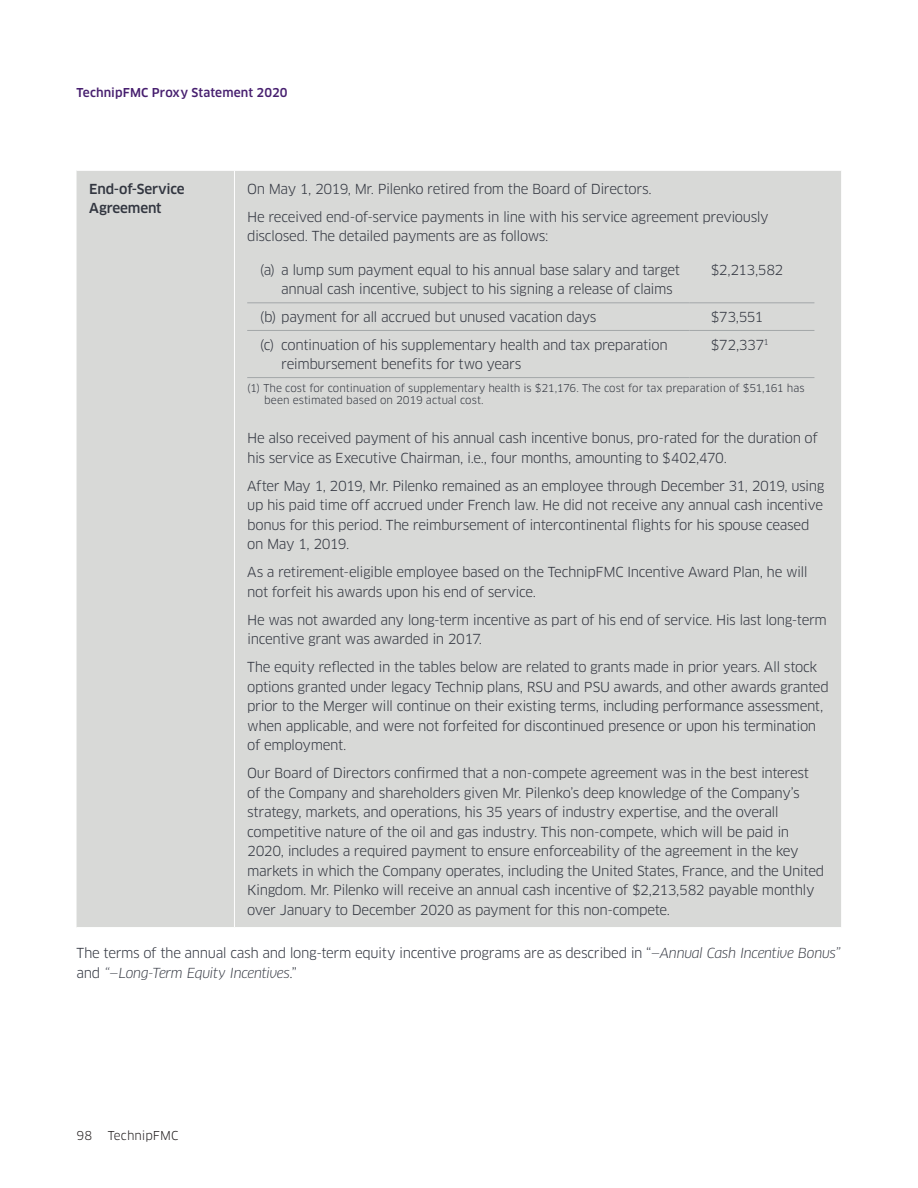
<style>
.page{position:relative;width:918px;height:1188px;background:#fff}
.page>*{position:absolute;margin:0;border:0;box-sizing:border-box;transform-origin:0 0}
.t1{font:13.5px/19.5px "Clan OT";letter-spacing:-.03em;color:#323640}
.t2{font:500 13.5px/19.5px "Clan OT";letter-spacing:-.015em;color:#323640}
.t3{font:500 12px "Clan OT";letter-spacing:.01em;color:#471f6f}
.t4{font:12px "Clan OT";letter-spacing:.005em;color:#231f20}
.t5{font:10.5px/12px "Clan OT";color:#323640}
.s1{font-style:italic}
</style>
<div class="page">
<div style="left:77px;top:171px;width:764px;height:756px;background:#d8d9d7"></div>
<hr style="left:234px;top:171px;width:1px;height:756px;background:#fff">
<hr style="left:247px;top:303px;width:442px;height:1px;background:#a3a7a9">
<hr style="left:689px;top:303px;width:125px;height:1px;background:#a3a7a9">
<hr style="left:247px;top:330px;width:442px;height:1px;background:#a3a7a9">
<hr style="left:689px;top:330px;width:125px;height:1px;background:#a3a7a9">
<hr style="left:247px;top:377px;width:442px;height:1px;background:#a3a7a9">
<hr style="left:689px;top:377px;width:125px;height:1px;background:#a3a7a9">
<p class="t3" style="left:77px;top:86px;width:213px">TechnipFMC Proxy Statement 2020</p>
<p class="t2" style="left:89px;top:179px;width:97px">End-of-Service<br>Agreement</p>
<p class="t1" style="left:247px;top:175px;width:523px;line-height:28px">On May 1, 2019, Mr. Pilenko retired from the Board of Directors.<br>He received end-of-service payments in line with his service agreement previously</p>
<p class="t1" style="left:247px;top:226px;width:303px">disclosed. The detailed payments are as follows:</p>
<p class="t1" style="left:281px;top:260px;width:400px;text-indent:-21px">(a) a lump sum payment equal to his annual base salary and target annual cash incentive, subject to his signing a release of claims</p>
<p class="t1" style="left:711px;top:260px;width:74px">$2,213,582</p>
<p class="t1" style="left:260px;top:307px;width:338px">(b) payment for all accrued but unused vacation days</p>
<p class="t1" style="left:711px;top:307px;width:54px">$73,551</p>
<p class="t1" style="left:281px;top:335px;width:388px;text-indent:-21px">(c) continuation of his supplementary health and tax preparation reimbursement benefits for two years</p>
<p class="t1" style="left:711px;top:335px;width:59px">$72,337<sup>1</sup></p>
<p class="t5" style="left:264px;top:382px;width:542px;text-indent:-17px">(1) The cost for continuation of supplementary health is $21,176. The cost for tax preparation of $51,161 has been estimated based on 2019 actual cost.</p>
<p class="t1" style="left:247px;top:429px;width:572px">He also received payment of his annual cash incentive bonus, pro-rated for the duration of his service as Executive Chairman, i.e., four months, amounting to $402,470.</p>
<p class="t1" style="left:247px;top:476px;width:579px">After May 1, 2019, Mr. Pilenko remained as an employee through December 31, 2019, using up his paid time off accrued under French law. He did not receive any annual cash incentive bonus for this period. The reimbursement of intercontinental flights for his spouse ceased on May 1, 2019.</p>
<p class="t1" style="left:247px;top:563px;width:562px">As a retirement-eligible employee based on the TechnipFMC Incentive Award Plan, he will not forfeit his awards upon his end of service.</p>
<p class="t1" style="left:247px;top:610px;width:581px">He was not awarded any long-term incentive as part of his end of service. His last long-term incentive grant was awarded in 2017.</p>
<p class="t1" style="left:247px;top:658px;width:583px">The equity reflected in the tables below are related to grants made in prior years. All stock options granted under legacy Technip plans, RSU and PSU awards, and other awards granted prior to the Merger will continue on their existing terms, including performance assessment, when applicable, and were not forfeited for discontinued presence or upon his termination of employment.</p>
<p class="t1" style="left:247px;top:764px;width:579px">Our Board of Directors confirmed that a non-compete agreement was in the best interest of the Company and shareholders given Mr. Pilenko’s deep knowledge of the Company’s strategy, markets, and operations, his 35 years of industry expertise, and the overall competitive nature of the oil and gas industry. This non-compete, which will be paid in 2020, includes a required payment to ensure enforceability of the agreement in the key markets in which the Company operates, including the United States, France, and the United Kingdom. Mr. Pilenko will receive an annual cash incentive of $2,213,582 payable monthly over January to December 2020 as payment for this non-compete.</p>
<p class="t1" style="left:77px;top:943px;width:765px">The terms of the annual cash and long-term equity incentive programs are as described in “<span class="s1">—Annual Cash Incentive Bonus” </span>and <span class="s1">“—Long-Term Equity Incentives</span>.”</p>
<p class="t4" style="left:77px;top:1129px;width:17px">98</p>
<p class="t4" style="left:108px;top:1129px;width:72px">TechnipFMC</p>
</div>
